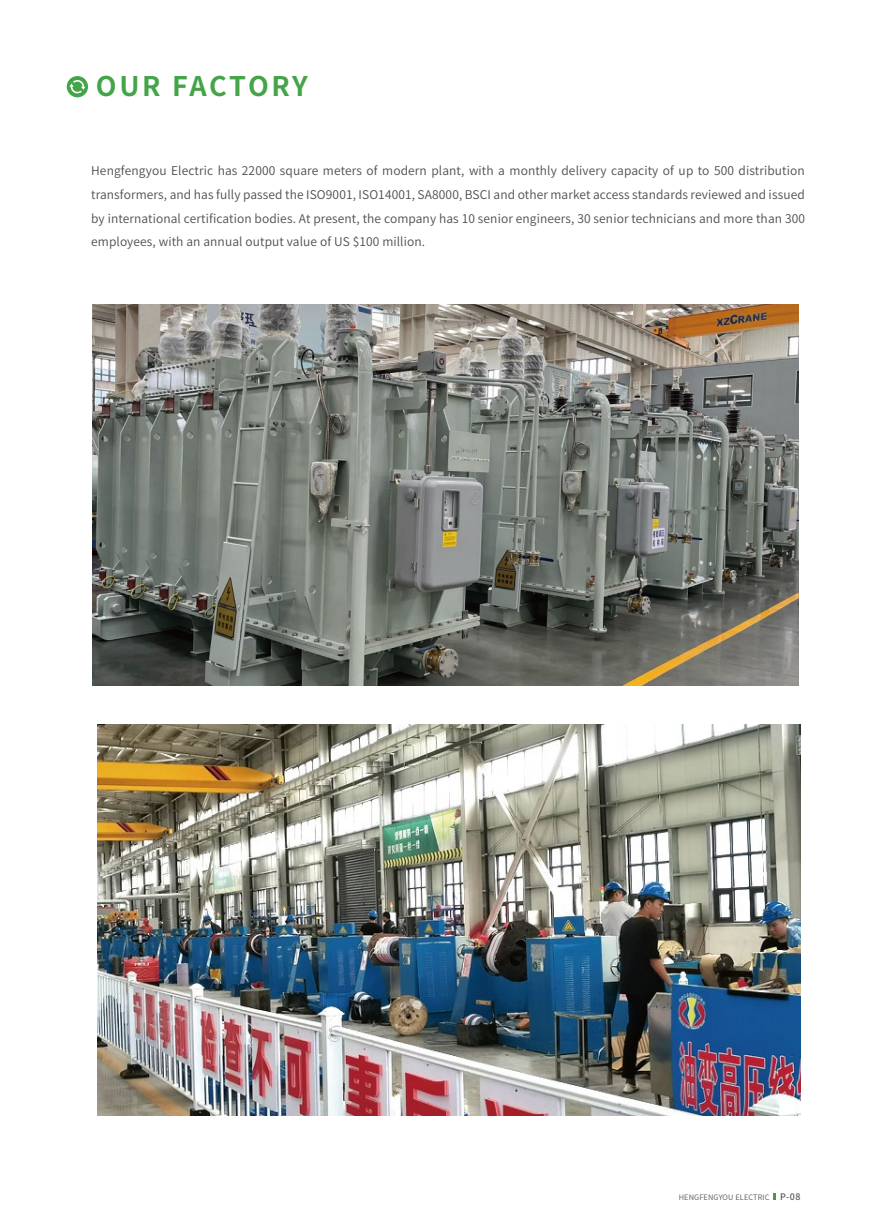
<style>
.page{position:relative;width:893px;height:1212px;background:#fff}
.page>*{position:absolute;margin:0;border:0;box-sizing:border-box;transform-origin:0 0}
.t1{font:700 27px "Source Han Sans CN";letter-spacing:.09em;color:#44a448}
.t2{font:12px/23.7px "Source Han Sans CN";letter-spacing:.01em;color:#4d4d4d;text-align:justify}
.t3{font:7.5px "Source Han Sans CN";letter-spacing:.02em;color:#595757}
.s1{font-weight:500;font-size:9px}
</style>
<div class="page">
<div style="left:67px;top:76px;width:21px;height:21px;background:#44a448;border-radius:50%"></div>
<svg style="left:69px;top:80px;width:16px;height:13px"></svg>
<svg style="left:774px;top:1193px;width:2px;height:7px"></svg>
<img style="left:98px;top:725px;width:702px;height:390px">
<img style="left:92px;top:305px;width:707px;height:381px">
<h1 class="t1" style="left:96px;top:71px;width:214px">OUR FACTORY</h1>
<p class="t2" style="left:91px;top:159px;width:715px">Hengfengyou Electric has 22000 square meters of modern plant, with a monthly delivery capacity of up to 500 distribution transformers, and has fully passed the ISO9001, ISO14001, SA8000, BSCI and other market access standards reviewed and issued by international certification bodies. At present, the company has 10 senior engineers, 30 senior technicians and more than 300 employees, with an annual output value of US $100 million.</p>
<p class="t3" style="left:679px;top:1193px;width:123px">HENGFENGYOU ELECTRIC <span class="s1">P-08</span></p>
</div>
